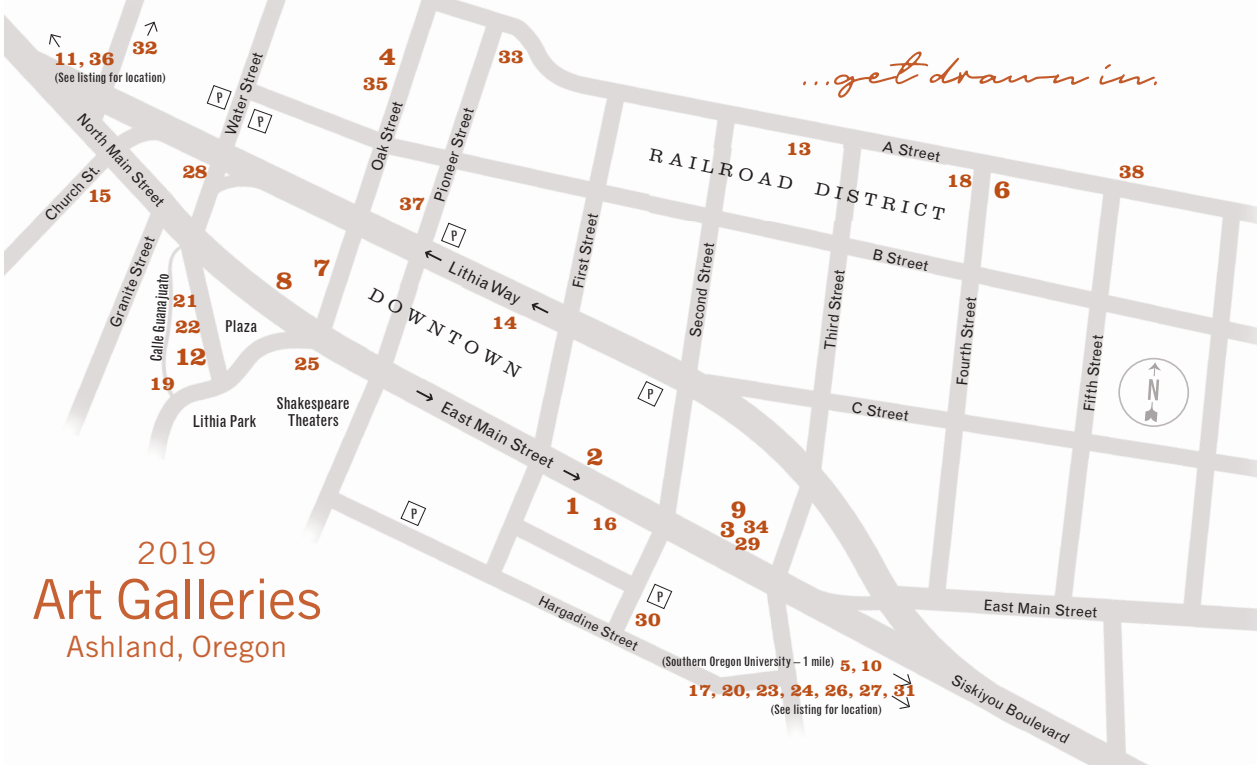
<style>
.page{position:relative;width:1260px;height:765px;background:#fff}
.page>*{position:absolute;margin:0;border:0;box-sizing:border-box;transform-origin:0 0}
.t1{font:65.38px "Portrait Script";letter-spacing:.005em;color:#c35a29}
.t2{font:55.12px "Trade Gothic";letter-spacing:-.015em;color:#c35a29}
.t3{font:30.75px "Trade Gothic";color:#c35a29;scale:1.04 1}
.t4{font:29.38px "Trade Gothic";letter-spacing:.025em;color:#c35a29}
.t5{font:700 26.88px "Clarendon";color:#ba4e16}
.t6{font:700 26.88px "Clarendon";color:#ba4e16;scale:.95 1}
.t7{font:700 24.75px "Clarendon";color:#ba4e16}
.t8{font:700 20.25px/16.9px "Clarendon";color:#ba4e16;text-align:center}
.t9{font:300 18.25px "Clarendon";color:#231f20}
.t10{font:700 18.25px "Clarendon";color:#ba4e16}
.t11{font:700 17.25px "Clarendon";color:#ba4e16}
.t12{font:16.25px "Grotesque";color:#231f20}
.t13{font:condensed 16px "Grotesque";color:#231f20}
.t14{font:condensed 15.38px "Grotesque";color:#231f20}
.t15{font:15px "Grotesque";color:#231f20}
.t16{font:14.88px "Grotesque";color:#231f20}
.t17{font:14.75px "Grotesque";color:#231f20}
.t18{font:14.62px "Grotesque";color:#231f20}
.t19{font:condensed 13.88px "Grotesque";color:#231f20}
.t20{font:13.62px "Grotesque";color:#231f20}
.t21{font:condensed 12.75px "Grotesque";color:#231f20}
.s1{font-family:"Portrait Script Alts"}
</style>
<div class="page">
<img style="left:4px;top:0;width:1252px;height:765px">
<svg style="left:563px;top:470px;width:17px;height:11px"></svg>
<svg style="left:532px;top:303px;width:17px;height:11px"></svg>
<svg style="left:416px;top:390px;width:17px;height:11px"></svg>
<svg style="left:637px;top:381px;width:27px;height:26px"></svg>
<div style="left:1118px;top:358px;width:71px;height:69px;border:2px solid #dddada;border-radius:50%"></div>
<svg style="left:1145px;top:362px;width:16px;height:60px"></svg>
<svg style="left:892px;top:672px;width:20px;height:15px"></svg>
<svg style="left:890px;top:695px;width:21px;height:15px"></svg>
<svg style="left:143px;top:21px;width:15px;height:16px"></svg>
<svg style="left:48px;top:33px;width:14px;height:16px"></svg>
<svg style="left:206px;top:85px;width:26px;height:25px"></svg>
<svg style="left:247px;top:109px;width:26px;height:25px"></svg>
<svg style="left:425px;top:222px;width:42px;height:39px"></svg>
<svg style="left:400px;top:500px;width:27px;height:26px"></svg>
<svg style="left:646px;top:583px;width:27px;height:26px"></svg>
<h3 class="t8" style="left:54px;top:49px;width:62px">11, 36</h3>
<h3 class="t8" style="left:133px;top:38px;width:27px">32</h3>
<p class="t21" style="left:55px;top:70px;width:112px">(See listing for location)</p>
<p class="t16" style="left:86px;top:109px;width:122px;rotate:47deg">North Main Street</p>
<p class="t16" style="left:41px;top:212px;width:73px;rotate:-46deg">Church St.</p>
<h3 class="t8" style="left:88px;top:187px;width:25px">15</h3>
<h3 class="t8" style="left:183px;top:162px;width:26px">28</h3>
<p class="t15" style="left:106px;top:323px;width:98px;rotate:-68deg">Granite Street</p>
<p class="t14" style="left:147px;top:361px;width:91px;rotate:-85deg">Calle Guanajuato</p>
<h3 class="t8" style="left:173px;top:292px;width:27px">21</h3>
<h3 class="t8" style="left:175px;top:318px;width:27px">22</h3>
<h3 class="t5" style="left:175px;top:340px;width:34px">12</h3>
<h3 class="t8" style="left:149px;top:375px;width:27px">19</h3>
<p class="t15" style="left:222px;top:132px;width:89px;rotate:-71deg">Water Street</p>
<p class="t13" style="left:225px;top:317px;width:34px">Plaza</p>
<h3 class="t5" style="left:276px;top:264px;width:18px">8</h3>
<h3 class="t5" style="left:314px;top:251px;width:18px">7</h3>
<h3 class="t8" style="left:295px;top:355px;width:27px">25</h3>
<p class="t13" style="left:277px;top:394px;width:75px">Shakespeare</p>
<p class="t13" style="left:193px;top:412px;width:65px">Lithia Park</p>
<p class="t13" style="left:288px;top:411px;width:53px">Theaters</p>
<h3 class="t3" style="left:136px;top:535px;width:79px">2019</h3>
<h2 class="t2" style="left:32px;top:566px;width:291px">Art Galleries</h2>
<h3 class="t4" style="left:66px;top:629px;width:223px">Ashland, Oregon</h3>
<h3 class="t5" style="left:379px;top:39px;width:18px">4</h3>
<h3 class="t8" style="left:363px;top:75px;width:27px">35</h3>
<p class="t15" style="left:367px;top:168px;width:74px;rotate:-72deg">Oak Street</p>
<p class="t15" style="left:430px;top:198px;width:99px;rotate:-72deg">Pioneer Street</p>
<h3 class="t8" style="left:399px;top:194px;width:27px">37</h3>
<h3 class="t8" style="left:499px;top:47px;width:27px">33</h3>
<p class="t12" style="left:454px;top:257px;width:79px;rotate:25deg">Lithia Way</p>
<p class="t9" style="left:375px;top:284px;width:171px;rotate:28deg">DOWNTOWN</p>
<h3 class="t8" style="left:492px;top:313px;width:27px">14</h3>
<p class="t12" style="left:447px;top:397px;width:126px;rotate:28deg">East Main Street</p>
<p class="t15" style="left:569px;top:286px;width:77px;rotate:-78deg">First Street</p>
<h3 class="t5" style="left:587px;top:440px;width:18px">2</h3>
<h3 class="t5" style="left:565px;top:489px;width:18px">1</h3>
<h3 class="t8" style="left:592px;top:515px;width:27px">16</h3>
<h1 class="t1" style="left:799px;top:25px;width:363px">...ge<span class="s1">t</span> drawn in.</h1>
<p class="t18" style="left:884px;top:137px;width:61px;rotate:11deg">A Street</p>
<h3 class="t8" style="left:786px;top:140px;width:27px">13</h3>
<p class="t9" style="left:652px;top:144px;width:147px;rotate:12deg">RailRoad</p>
<h3 class="t8" style="left:947px;top:171px;width:27px">18</h3>
<p class="t9" style="left:818px;top:178px;width:133px;rotate:12deg">distRict</p>
<p class="t19" style="left:648px;top:386px;width:8px">P</p>
<p class="t15" style="left:687px;top:336px;width:97px;rotate:-82deg">Second Street</p>
<p class="t15" style="left:821px;top:349px;width:83px;rotate:-83deg">Third Street</p>
<p class="t18" style="left:875px;top:246px;width:58px;rotate:12deg">B Street</p>
<p class="t18" style="left:853px;top:399px;width:59px;rotate:9deg">C Street</p>
<p class="t15" style="left:953px;top:384px;width:91px;rotate:-84deg">Fourth Street</p>
<h3 class="t5" style="left:994px;top:173px;width:18px">6</h3>
<h3 class="t6" style="left:731px;top:493px;width:18px">9</h3>
<h3 class="t8" style="left:735px;top:518px;width:35px">34<br>29</h3>
<h3 class="t7" style="left:720px;top:513px;width:17px">3</h3>
<h3 class="t8" style="left:1119px;top:163px;width:27px">38</h3>
<p class="t15" style="left:1080px;top:410px;width:78px;rotate:-83deg">Fifth Street</p>
<p class="t20" style="left:543px;top:592px;width:110px;rotate:26deg">Hargadine Street</p>
<p class="t18" style="left:985px;top:596px;width:115px;rotate:4deg">East Main Street</p>
<p class="t17" style="left:956px;top:671px;width:133px;rotate:28deg">Siskiyou Boulevard</p>
<h3 class="t8" style="left:635px;top:610px;width:27px">30</h3>
<p class="t21" style="left:662px;top:654px;width:174px">(Southern Oregon University – 1 mile)</p>
<p class="t11" style="left:840px;top:655px;width:43px">5, 10</p>
<p class="t10" style="left:688px;top:679px;width:230px">17, 20, 23, 24, 26, 27, 31</p>
<p class="t21" style="left:771px;top:702px;width:112px">(See listing for location)</p>
</div>
